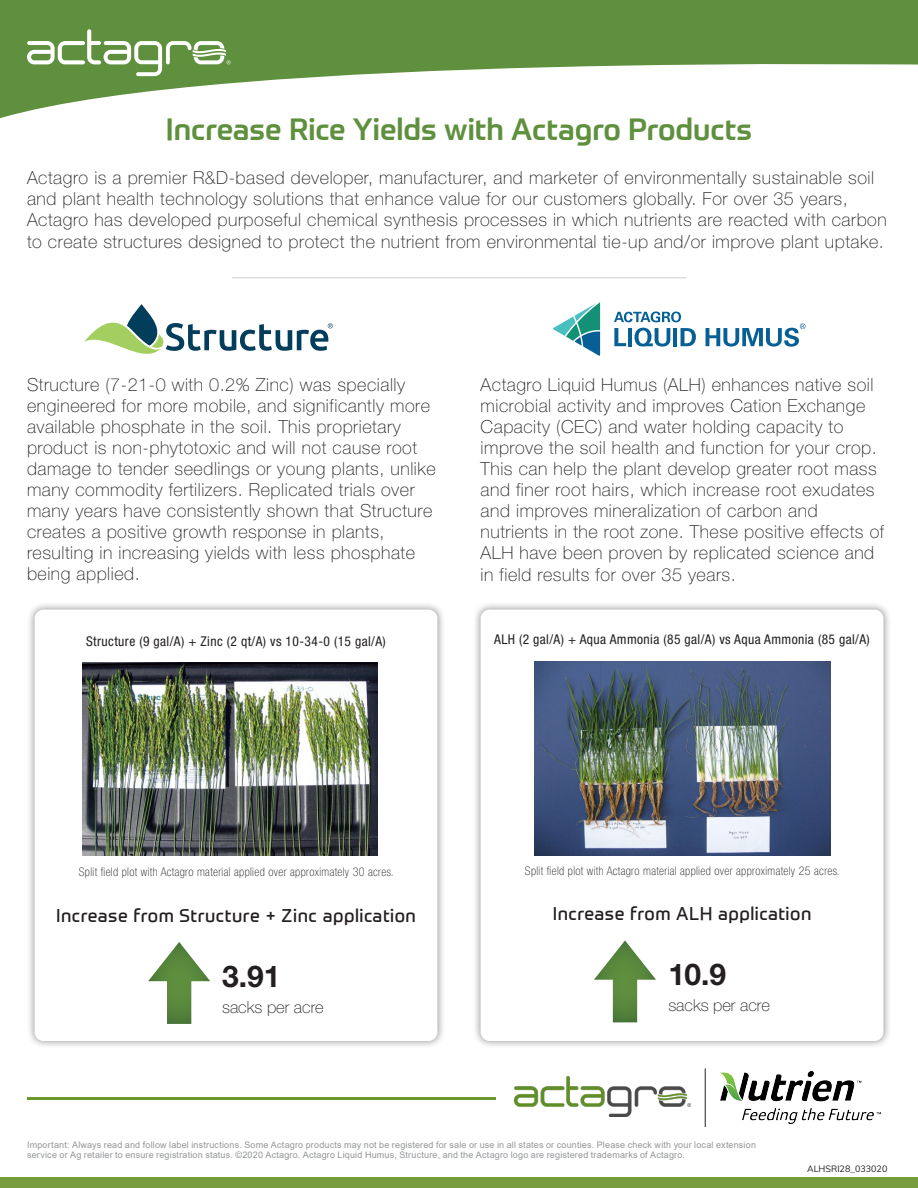
<style>
.page{position:relative;width:918px;height:1188px;background:#fff}
.page>*{position:absolute;margin:0;border:0;box-sizing:border-box;transform-origin:0 0}
.t1{font:500 30px "Prometo";color:#5f903e}
.t2{font:700 30px "Helvetica Neue CE";color:#231f20}
.t3{font:100 18px/21px "Helvetica Neue CE";letter-spacing:.03em;color:#231f20}
.t4{font:18px "Prometo";letter-spacing:.03em;color:#231f20}
.t5{font:100 16.5px "Helvetica Neue LT";color:#231f20}
.t6{font:condensed 13.5px "Helvetica Neue LT";letter-spacing:.03em;color:#231f20}
.t7{font:100 condensed 12px "Helvetica Neue LT";letter-spacing:.03em;color:#231f20}
.t8{font:9px/10.8px "Arial";letter-spacing:.02em;color:#939598}
.t9{font:9px "Muli";color:#231f20}
</style>
<div class="page">
<svg style="left:0;top:0;width:918px;height:118px;fill:#5f903e"></svg>
<svg style="left:27px;top:29px;width:204px;height:47px"></svg>
<div style="left:0;top:1177px;width:918px;height:11px;background:#789d3e"></div>
<hr style="left:27px;top:1097px;width:469px;height:3px;background:#6d972f">
<img style="left:514px;top:1076px;width:176px;height:41px">
<img style="left:720px;top:1071px;width:160px;height:53px">
<hr style="left:705px;top:1068px;width:1px;height:59px;background:#231f20">
<svg style="left:614px;top:328px;width:12px;height:18px"></svg>
<hr style="left:628px;top:328px;width:4px;height:18px;background:#066095">
<svg style="left:635px;top:328px;width:35px;height:19px"></svg>
<hr style="left:673px;top:328px;width:4px;height:18px;background:#066095">
<svg style="left:681px;top:328px;width:15px;height:18px"></svg>
<svg style="left:614px;top:311px;width:67px;height:11px"></svg>
<svg style="left:706px;top:323px;width:100px;height:24px"></svg>
<svg style="left:553px;top:302px;width:47px;height:54px"></svg>
<svg style="left:84px;top:304px;width:249px;height:50px"></svg>
<div style="left:26px;top:601px;width:420px;height:448px;background:#231f20;opacity:.5"></div>
<div style="left:35px;top:610px;width:402px;height:431px;background:#fff;border-radius:9px"></div>
<svg style="left:148px;top:942px;width:62px;height:82px"></svg>
<div style="left:472px;top:601px;width:420px;height:448px;background:#231f20;opacity:.5"></div>
<div style="left:481px;top:610px;width:403px;height:431px;background:#fff;border-radius:9px"></div>
<img style="left:534px;top:661px;width:296px;height:195px">
<svg style="left:594px;top:940px;width:62px;height:82px"></svg>
<hr style="left:232px;top:277px;width:454px;height:1px;background:#939598">
<img style="left:82px;top:663px;width:296px;height:192px">
<p class="t1" style="left:166px;top:111px;width:588px">Increase Rice Yields with Actagro Products</p>
<p class="t3" style="left:27px;top:167px;width:861px">Actagro is a premier R&amp;D-based developer, manufacturer, and marketer of environmentally sustainable soil and plant health technology solutions that enhance value for our customers globally. For over 35 years, Actagro has developed purposeful chemical synthesis processes in which nutrients are reacted with carbon to create structures designed to protect the nutrient from environmental tie-up and/or improve plant uptake.</p>
<p class="t3" style="left:27px;top:374px;width:410px">Structure (7-21-0 with 0.2% Zinc) was specially engineered for more mobile, and significantly more available phosphate in the soil. This proprietary product is non-phytotoxic and will not cause root damage to tender seedlings or young plants, unlike many commodity fertilizers. Replicated trials over many years have consistently shown that Structure creates a positive growth response in plants, resulting in increasing yields with less phosphate being applied.</p>
<p class="t6" style="left:86px;top:633px;width:301px">Structure (9 gal/A) + Zinc (2 qt/A) vs 10-34-0 (15 gal/A)</p>
<p class="t3" style="left:481px;top:375px;width:405px">Actagro Liquid Humus (ALH) enhances native soil microbial activity and improves Cation Exchange Capacity (CEC) and water holding capacity to improve the soil health and function for your crop.<br>This can help the plant develop greater root mass and finer root hairs, which increase root exudates and improves mineralization of carbon and nutrients in the root zone. These positive effects of ALH have been proven by replicated science and in field results for over 35 years.</p>
<p class="t6" style="left:494px;top:632px;width:377px">ALH (2 gal/A) + Aqua Ammonia (85 gal/A) vs Aqua Ammonia (85 gal/A)</p>
<p class="t7" style="left:79px;top:865px;width:316px">Split field plot with Actagro material applied over approximately 30 acres.</p>
<p class="t4" style="left:56px;top:904px;width:361px">Increase from Structure + Zinc application</p>
<p class="t2" style="left:222px;top:957px;width:60px">3.91</p>
<p class="t5" style="left:222px;top:998px;width:103px">sacks per acre</p>
<p class="t7" style="left:525px;top:864px;width:316px">Split field plot with Actagro material applied over approximately 25 acres.</p>
<p class="t4" style="left:553px;top:903px;width:260px">Increase from ALH application</p>
<p class="t2" style="left:668px;top:956px;width:59px">10.9</p>
<p class="t5" style="left:668px;top:996px;width:103px">sacks per acre</p>
<p class="t8" style="left:27px;top:1139px;width:731px">Important: Always read and follow label instructions. Some Actagro products may not be registered for sale or use in all states or counties. Please check with your local extension service or Ag retailer to ensure registration status. ©2020 Actagro. Actagro Liquid Humus, Structure, and the Actagro logo are registered trademarks of Actagro.</p>
<p class="t9" style="left:807px;top:1162px;width:82px">ALHSRI28_033020</p>
</div>
